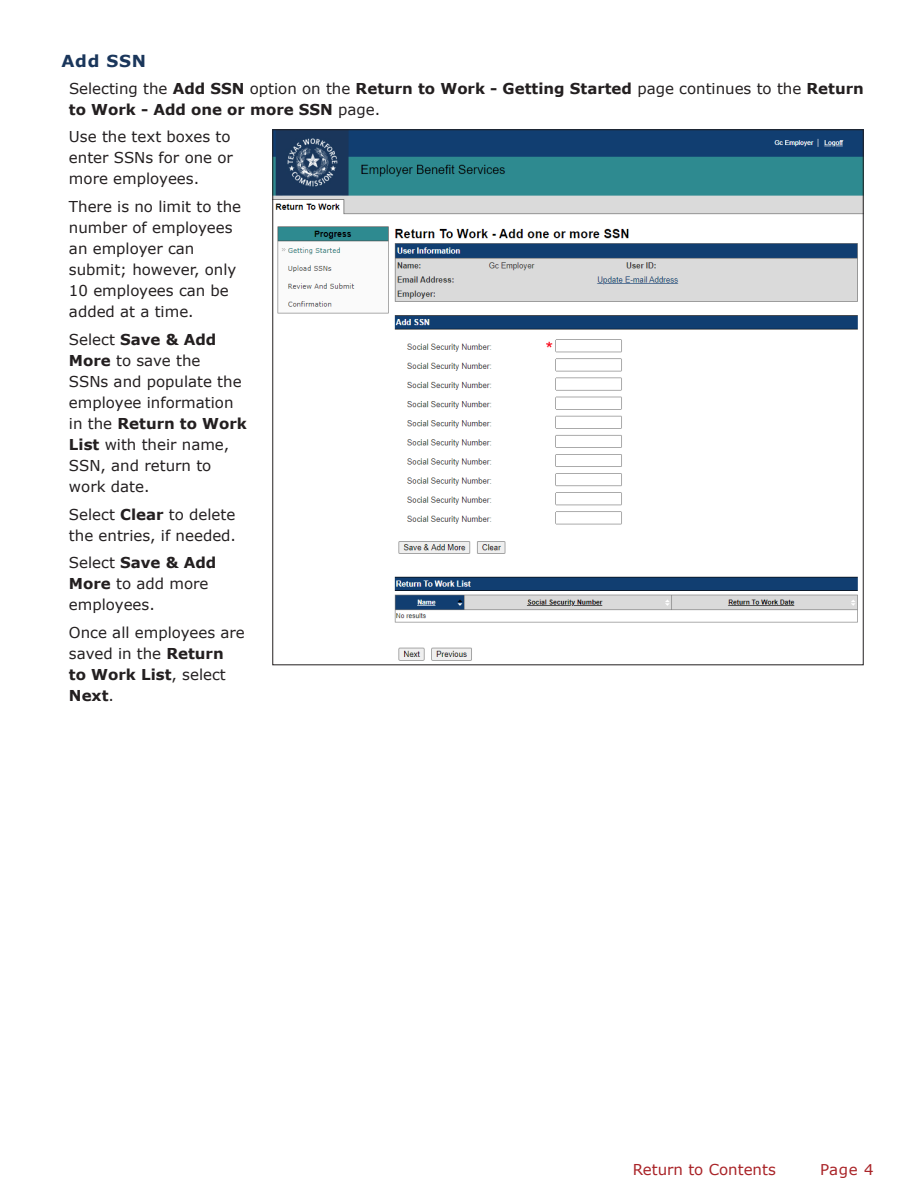
<style>
.page{position:relative;width:918px;height:1188px;background:#fff}
.page>*{position:absolute;margin:0;border:0;box-sizing:border-box;transform-origin:0 0}
.t1{font:700 16.5px "Verdana";letter-spacing:.04em;color:#1a365b}
.Text_1{font:15px/21px "Verdana";color:#231f20}
.Text_1-2{font:700 15px/21px "Verdana";color:#231f20}
.t2{font:15px "Verdana";color:#a92327}
.t3{font:14.85px "Verdana";color:#a92327}
.s1{font-weight:400}
.s2{font-weight:700}
</style>
<div class="page">
<img style="left:274px;top:131px;width:588px;height:530px">
<h3 class="t1" style="left:62px;top:49px;width:86px">Add SSN</h3>
<p class="Text_1-2" style="left:69px;top:77px;width:796px"><span class="s1">Selecting the</span> Add SSN <span class="s1">option on the</span> Return to Work - Getting Started <span class="s1">page continues to the</span> Return to Work - Add one or more SSN <span class="s1">page.</span></p>
<p class="Text_1" style="left:69px;top:126px;width:166px">Use the text boxes to enter SSNs for one or more employees.</p>
<p class="Text_1" style="left:69px;top:196px;width:174px">There is no limit to the number of employees an employer can submit; however, only<br>10 employees can be added at a time.</p>
<p class="Text_1" style="left:69px;top:329px;width:179px">Select <span class="s2">Save &amp; Add<br>More</span> to save the<br>SSNs and populate the employee information in the <span class="s2">Return to Work<br>List</span> with their name,<br>SSN, and return to work date.</p>
<p class="Text_1" style="left:69px;top:504px;width:169px">Select <span class="s2">Clear</span> to delete the entries, if needed.</p>
<p class="Text_1" style="left:69px;top:552px;width:149px">Select <span class="s2">Save &amp; Add<br>More</span> to add more employees.</p>
<p class="Text_1" style="left:69px;top:622px;width:177px">Once all employees are saved in the <span class="s2">Return<br>to Work List</span>, select<br><span class="s2">Next</span>.</p>
<p class="t2" style="left:633px;top:1159px;width:145px">Return to Contents</p>
<p class="t3" style="left:820px;top:1159px;width:55px">Page 4</p>
</div>
